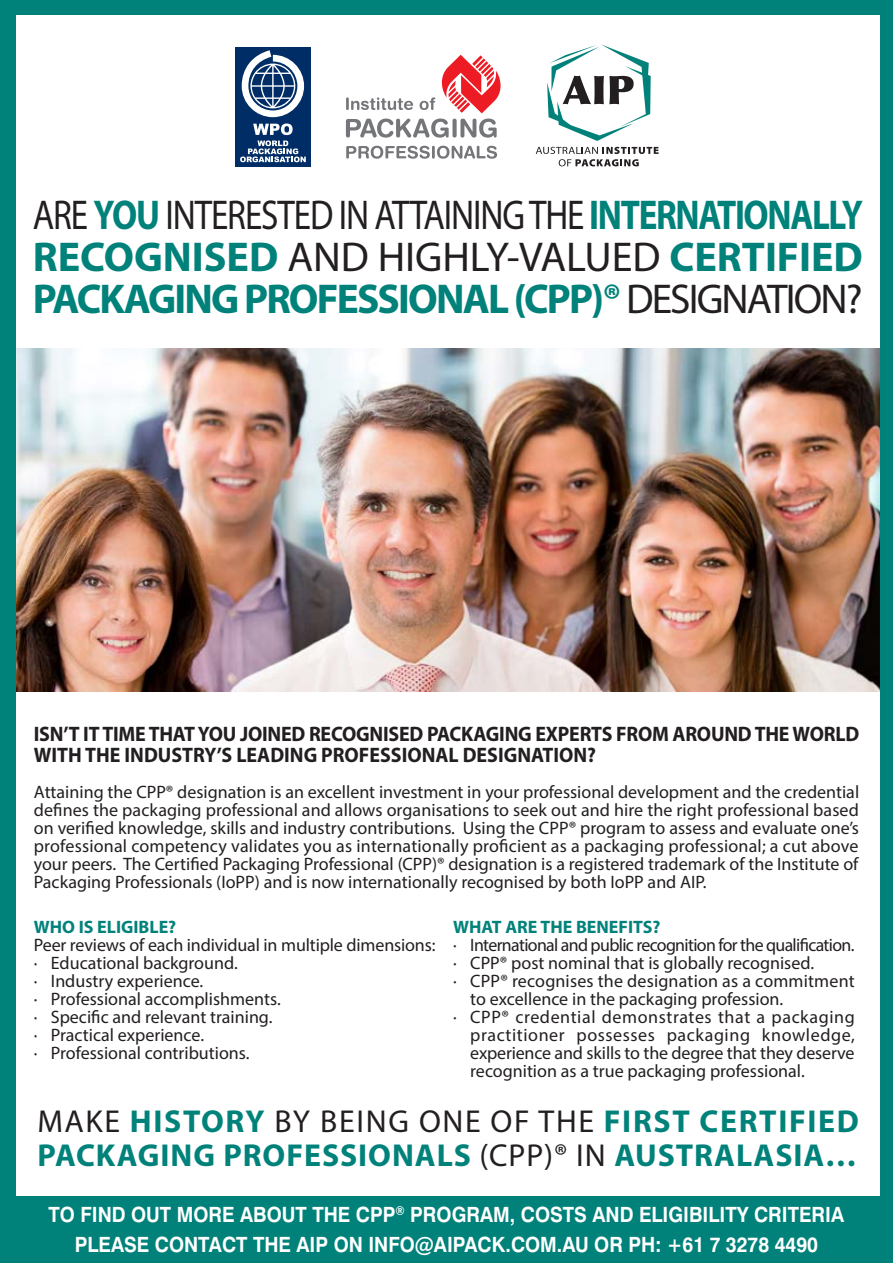
<style>
.page{position:relative;width:893px;height:1263px;background:#fff}
.page>*{position:absolute;margin:0;border:0;box-sizing:border-box;transform-origin:0 0}
.t1{font:700 41.85px/41.8px "Myriad Pro";letter-spacing:-.045em;color:#00827a;text-align:justify;scale:.84 1}
.t2{font:700 31.8px/33.8px "Myriad Pro";letter-spacing:.03em;color:#00827a}
.t3{font:700 21px/30px "Swiss 721 BT";color:#fff;text-align:center;scale:.91 1}
.t4{font:700 21px/21px "Myriad Pro";letter-spacing:-.01em;color:#231f20;scale:.95 1}
.t5{font:18px/18px "Myriad Pro";color:#231f20;text-align:justify}
.t6{font:18px "Myriad Pro";letter-spacing:.03em;color:#231f20}
.t7{font:18px "Myriad Pro";letter-spacing:-.035em;color:#231f20}
.t8{font:700 18px "Myriad Pro";color:#00827a}
.s1{font-weight:400;color:#231f20}
</style>
<div class="page">
<img style="left:16px;top:348px;width:865px;height:343px">
<div style="left:1px;top:1196px;width:892px;height:67px;background:#00827a"></div>
<div style="left:1px;top:0;width:892px;height:15px;background:#00827a"></div>
<div style="left:881px;top:0;width:12px;height:1227px;background:#00827a"></div>
<svg style="left:536px;top:147px;width:123px;height:19px"></svg>
<svg style="left:547px;top:44px;width:104px;height:97px"></svg>
<svg style="left:346px;top:146px;width:151px;height:13px"></svg>
<svg style="left:346px;top:55px;width:155px;height:83px"></svg>
<div style="left:235px;top:47px;width:76px;height:120px;background:#002d66"></div>
<svg style="left:240px;top:123px;width:66px;height:39px"></svg>
<svg style="left:242px;top:50px;width:62px;height:67px"></svg>
<div style="left:0;top:0;width:16px;height:1263px;background:#00827a"></div>
<h1 class="t1" style="left:33px;top:193px;width:990px"><span class="s1">ARE</span> YOU <span class="s1">INTERESTED IN ATTAINING THE</span> INTERNATIONALLY RECOGNISED <span class="s1">AND HIGHLY-VALUED</span> CERTIFIED PACKAGING PROFESSIONAL (CPP)® <span class="s1">DESIGNATION?</span></h1>
<p class="t4" style="left:34px;top:722px;width:870px">ISN’T IT TIME THAT YOU JOINED RECOGNISED PACKAGING EXPERTS FROM AROUND THE WORLD<br>WITH THE INDUSTRY’S LEADING PROFESSIONAL DESIGNATION?</p>
<p class="t5" style="left:34px;top:782px;width:827px">Attaining the CPP® designation is an excellent investment in your professional development and the credential defines the packaging professional and allows organisations to seek out and hire the right professional based on verified knowledge, skills and industry contributions. Using the CPP® program to assess and evaluate one’s professional competency validates you as internationally proficient as a packaging professional; a cut above your peers. The Certified Packaging Professional (CPP)® designation is a registered trademark of the Institute of Packaging Professionals (IoPP) and is now internationally recognised by both IoPP and AIP.</p>
<p class="t8" style="left:34px;top:915px;width:144px">WHO IS ELIGIBLE?</p>
<p class="t5" style="left:34px;top:936px;width:403px;text-align:left">Peer reviews of each individual in multiple dimensions: · Educational background.<br>· Industry experience.<br>· Professional accomplishments.<br>· Specific and relevant training.<br>· Practical experience.<br>· Professional contributions.</p>
<p class="t8" style="left:453px;top:915px;width:209px">WHAT ARE THE BENEFITS?</p>
<p class="t7" style="left:453px;top:934px;width:403px">· International and public recognition for the qualification.</p>
<p class="t5" style="left:453px;top:954px;width:362px">· CPP® post nominal that is globally recognised.</p>
<p class="t5" style="left:453px;top:972px;width:403px">· CPP® recognises the designation as a commitment</p>
<p class="t5" style="left:470px;top:990px;width:315px">to excellence in the packaging profession.</p>
<p class="t6" style="left:453px;top:1006px;width:403px">· CPP® credential demonstrates that a packaging</p>
<p class="t6" style="left:470px;top:1024px;width:386px">practitioner possesses packaging knowledge,</p>
<p class="t5" style="left:470px;top:1044px;width:386px">experience and skills to the degree that they deserve</p>
<p class="t5" style="left:470px;top:1062px;width:336px">recognition as a true packaging professional.</p>
<h2 class="t2" style="left:38px;top:1103px;width:823px"><span class="s1">MAKE</span> HISTORY <span class="s1">BY BEING ONE OF THE</span> FIRST CERTIFIED<br>PACKAGING PROFESSIONALS <span class="s1">(CPP)® IN</span> AUSTRALASIA…</h2>
<p class="t3" style="left:49px;top:1199px;width:876px">TO FIND OUT MORE ABOUT THE CPP<sup>®</sup> PROGRAM, COSTS AND ELIGIBILITY CRITERIA<br>PLEASE CONTACT THE AIP ON INFO@AIPACK.COM.AU OR PH: +61 7 3278 4490</p>
</div>
